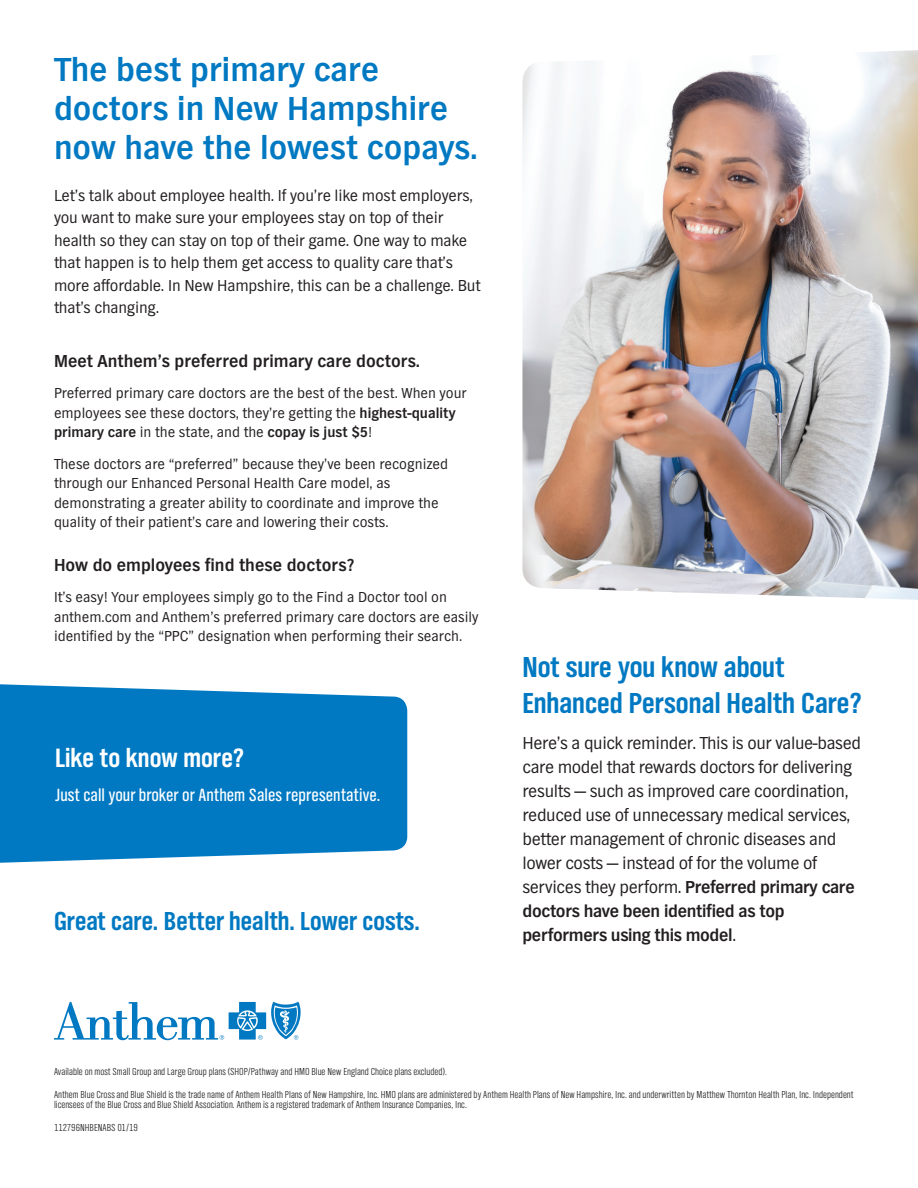
<style>
.page{position:relative;width:918px;height:1188px;background:#fff}
.page>*{position:absolute;margin:0;border:0;box-sizing:border-box;transform-origin:0 0}
.Main_Head__24_24{font:700 34.5px/39px "TV Nord EF";color:#0079c2}
.Call-out_Body{font:700 30px/36px "TV Nord Cond EF";color:#0079c2}
.Call-out_Body-2{font:700 27.6px "TV Nord Cond EF";color:#fff}
.Call-out_Body-3{font:700 27px "TV Nord Cond EF";color:#0079c2}
.Call-out_Body-4{font:18.3px "TV Nord Cond EF";color:#fff}
.Call-out_Body-5{font:18px/24px "TV Nord EF";letter-spacing:-.02em;color:#231f20}
.Head__12_13{font:700 18px "TV Nord EF";color:#231f20}
.Body_copy{font:16.5px/22.5px "TV Nord EF";letter-spacing:-.01em;color:#231f20}
.Body_copy-2{font:15px/19.5px "TV Nord EF";color:#231f20}
.Call-out_Body-6{font:300 10.5px/10.5px "TV Nord Cond EF";color:#231f20}
.s1{font-size:33px}
.s2{font-weight:700}
</style>
<div class="page">
<svg style="left:0;top:684px;width:407px;height:179px;background:#1383c6"></svg>
<svg style="left:54px;top:1002px;width:247px;height:38px"></svg>
<img style="left:522px;top:50px;width:396px;height:550px">
<p class="Main_Head__24_24" style="left:54px;top:50px;width:425px">The best primary care doctors in New Hampshire now have the lowest copays<span class="s1">.</span></p>
<p class="Body_copy" style="left:54px;top:184px;width:428px">Let’s talk about employee health. If you’re like most employers, you want to make sure your employees stay on top of their health so they can stay on top of their game. One way to make that happen is to help them get access to quality care that’s more affordable. In New Hampshire, this can be a challenge. But that’s changing.</p>
<p class="Head__12_13" style="left:54px;top:351px;width:368px">Meet Anthem’s preferred primary care doctors.</p>
<p class="Body_copy-2" style="left:54px;top:384px;width:414px">Preferred primary care doctors are the best of the best. When your employees see these doctors, they’re getting the <span class="s2">highest-quality primary care</span> in the state, and the <span class="s2">copay is just $5</span>!</p>
<p class="Body_copy-2" style="left:54px;top:454px;width:396px">These doctors are “preferred” because they’ve been recognized through our Enhanced Personal Health Care model, as demonstrating a greater ability to coordinate and improve the quality of their patient’s care and lowering their costs.</p>
<p class="Head__12_13" style="left:54px;top:555px;width:302px">How do employees find these doctors?</p>
<p class="Body_copy-2" style="left:54px;top:588px;width:426px">It’s easy! Your employees simply go to the Find a Doctor tool on anthem.com and Anthem’s preferred primary care doctors are easily identified by the “PPC” designation when performing their search.</p>
<p class="Call-out_Body-2" style="left:55px;top:743px;width:190px">Like to know more?</p>
<p class="Call-out_Body-4" style="left:55px;top:785px;width:327px">Just call your broker or Anthem Sales representative.</p>
<p class="Call-out_Body-3" style="left:54px;top:906px;width:368px">Great care. Better health. Lower costs.</p>
<p class="Call-out_Body" style="left:522px;top:649px;width:341px">Not sure you know about<br>Enhanced Personal Health Care?</p>
<p class="Call-out_Body-5" style="left:522px;top:731px;width:340px">Here’s a quick reminder. This is our value-based care model that rewards doctors for delivering results — such as improved care coordination, reduced use of unnecessary medical services, better management of chronic diseases and lower costs — instead of for the volume of services they perform. <span class="s2">Preferred primary care doctors have been identified as top performers using this model</span>.</p>
<p class="Call-out_Body-6" style="left:54px;top:1067px;width:394px">Available on most Small Group and Large Group plans (SHOP/Pathway and HMO Blue New England Choice plans excluded).</p>
<p class="Call-out_Body-6" style="left:54px;top:1089px;width:801px">Anthem Blue Cross and Blue Shield is the trade name of Anthem Health Plans of New Hampshire, Inc. HMO plans are administered by Anthem Health Plans of New Hampshire, Inc. and underwritten by Matthew Thornton Health Plan, Inc. Independent licensees of the Blue Cross and Blue Shield Association. Anthem is a registered trademark of Anthem Insurance Companies, Inc.</p>
<p class="Call-out_Body-6" style="left:54px;top:1122px;width:85px">112796NHBENABS 01/19</p>
</div>
